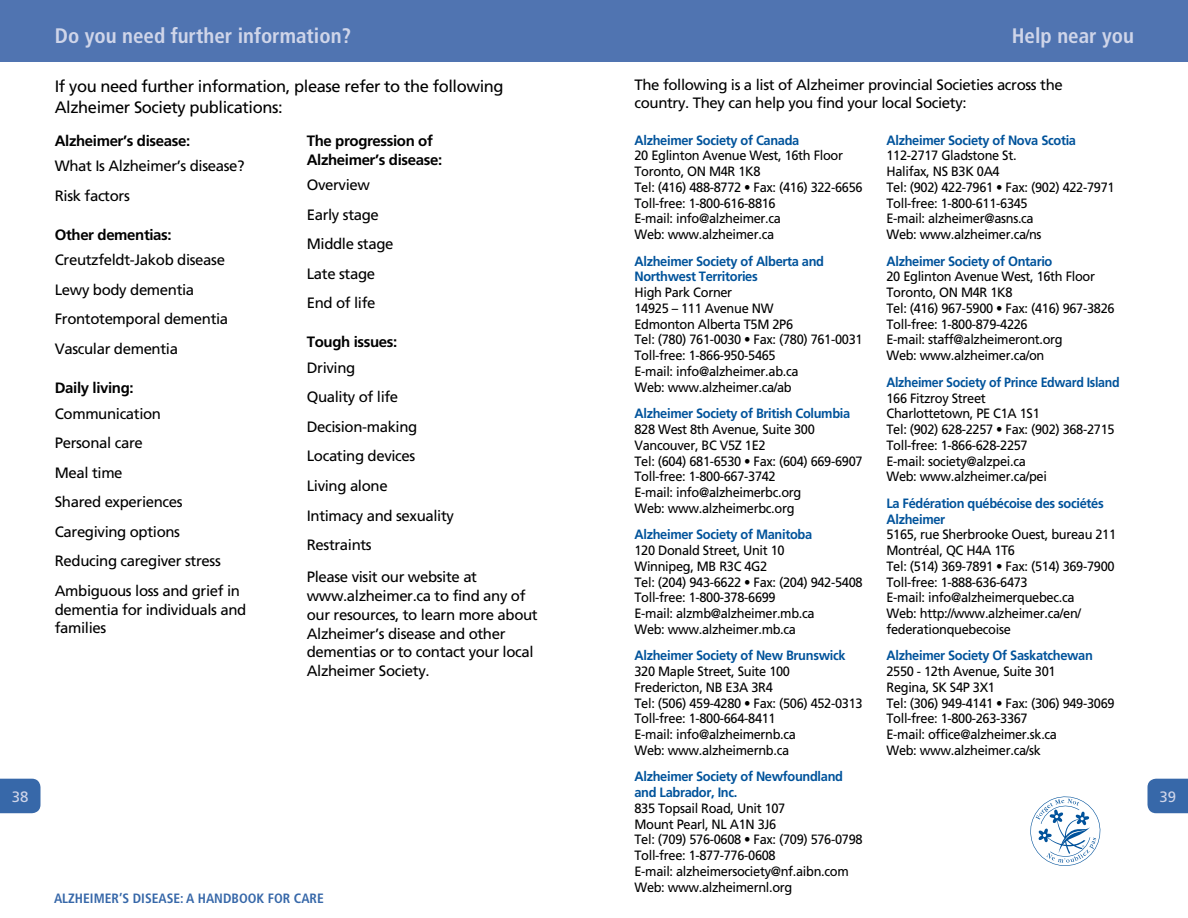
<style>
.page{position:relative;width:1188px;height:918px;background:#fff}
.page>*{position:absolute;margin:0;border:0;box-sizing:border-box;transform-origin:0 0}
.t1{font:700 condensed 21px "Frutiger";color:#cfd5e9}
.t2{font:16.5px/21px "Frutiger";letter-spacing:-.025em;color:#000}
.t3{font:15px/29.5px "Frutiger";letter-spacing:-.025em;color:#000}
.t4{font:700 15px/18.8px "Frutiger";letter-spacing:-.025em;color:#000}
.t5{font:15px "Frutiger";color:#cfd5e9}
.t6{font:13.5px/15.8px "Frutiger";letter-spacing:-.025em;color:#000;scale:.95 1}
.t7{font:700 13.5px/15.8px "Frutiger";letter-spacing:-.025em;color:#00539b;scale:.95 1}
.t8{font:700 13.5px "Frutiger";letter-spacing:-.025em;color:#00539b;scale:.92 1}
.t9{font:700 condensed 13.5px "Frutiger";color:#3768a9}
</style>
<div class="page">
<div style="left:0;top:0;width:594px;height:62px;background:#5074b1"></div>
<div style="left:594px;top:0;width:594px;height:62px;background:#5074b1"></div>
<svg style="left:0;top:779px;width:40px;height:34px"></svg>
<svg style="left:1148px;top:779px;width:40px;height:34px"></svg>
<svg style="left:1030px;top:796px;width:70px;height:70px"></svg>
<h1 class="t1" style="left:55px;top:27px;width:298px">Do you need further information?</h1>
<p class="t2" style="left:55px;top:77px;width:450px">If you need further information, please refer to the following<br>Alzheimer Society publications:</p>
<p class="t4" style="left:55px;top:132px;width:137px">Alzheimer’s disease:</p>
<p class="t3" style="left:55px;top:153px;width:191px">What Is Alzheimer’s disease?<br>Risk factors</p>
<p class="t4" style="left:55px;top:226px;width:118px">Other dementias:</p>
<p class="t3" style="left:55px;top:247px;width:175px">Creutzfeldt-Jakob disease<br>Lewy body dementia<br>Frontotemporal dementia<br>Vascular dementia</p>
<p class="t4" style="left:55px;top:380px;width:80px">Daily living:</p>
<p class="t3" style="left:55px;top:400px;width:187px">Communication<br>Personal care<br>Meal time<br>Shared experiences<br>Caregiving options<br>Reducing caregiver stress<br>Ambiguous loss and grief in</p>
<p class="t3" style="left:55px;top:601px;width:193px;line-height:18.8px">dementia for individuals and families</p>
<h1 class="t1" style="left:1012px;top:27px;width:124px">Help near you</h1>
<p class="t3" style="left:634px;top:77px;width:430px;line-height:18px">The following is a list of Alzheimer provincial Societies across the country. They can help you find your local Society:</p>
<p class="t7" style="left:634px;top:133px;width:175px">Alzheimer Society of Canada</p>
<p class="t6" style="left:635px;top:149px;width:242px">20 Eglinton Avenue West, 16th Floor<br>Toronto, ON M4R 1K8<br>Tel: (416) 488-8772 • Fax: (416) 322-6656<br>Toll-free: 1-800-616-8816<br>E-mail: info@alzheimer.ca<br>Web: www.alzheimer.ca</p>
<p class="t7" style="left:634px;top:254px;width:201px">Alzheimer Society of Alberta and<br>Northwest Territories</p>
<p class="t6" style="left:634px;top:286px;width:242px">High Park Corner<br>14925 – 111 Avenue NW<br>Edmonton Alberta T5M 2P6<br>Tel: (780) 761-0030 • Fax: (780) 761-0031<br>Toll-free: 1-866-950-5465<br>E-mail: info@alzheimer.ab.ca<br>Web: www.alzheimer.ca/ab</p>
<p class="t7" style="left:634px;top:407px;width:229px">Alzheimer Society of British Columbia</p>
<p class="t6" style="left:634px;top:422px;width:242px">828 West 8th Avenue, Suite 300<br>Vancouver, BC V5Z 1E2<br>Tel: (604) 681-6530 • Fax: (604) 669-6907<br>Toll-free: 1-800-667-3742<br>E-mail: info@alzheimerbc.org<br>Web: www.alzheimerbc.org</p>
<p class="t7" style="left:634px;top:528px;width:189px">Alzheimer Society of Manitoba</p>
<p class="t6" style="left:634px;top:544px;width:242px">120 Donald Street, Unit 10<br>Winnipeg, MB R3C 4G2<br>Tel: (204) 943-6622 • Fax: (204) 942-5408<br>Toll-free: 1-800-378-6699<br>E-mail: alzmb@alzheimer.mb.ca<br>Web: www.alzheimer.mb.ca</p>
<p class="t7" style="left:634px;top:649px;width:224px">Alzheimer Society of New Brunswick</p>
<p class="t6" style="left:635px;top:665px;width:242px">320 Maple Street, Suite 100<br>Fredericton, NB E3A 3R4<br>Tel: (506) 459-4280 • Fax: (506) 452-0313<br>Toll-free: 1-800-664-8411<br>E-mail: info@alzheimernb.ca<br>Web: www.alzheimernb.ca</p>
<p class="t7" style="left:634px;top:770px;width:221px">Alzheimer Society of Newfoundland and Labrador, Inc.</p>
<p class="t6" style="left:634px;top:801px;width:242px">835 Topsail Road, Unit 107<br>Mount Pearl, NL A1N 3J6<br>Tel: (709) 576-0608 • Fax: (709) 576-0798<br>Toll-free: 1-877-776-0608<br>E-mail: alzheimersociety@nf.aibn.com<br>Web: www.alzheimernl.org</p>
<p class="t7" style="left:886px;top:133px;width:201px">Alzheimer Society of Nova Scotia</p>
<p class="t6" style="left:887px;top:149px;width:242px">112-2717 Gladstone St.<br>Halifax, NS B3K 0A4<br>Tel: (902) 422-7961 • Fax: (902) 422-7971<br>Toll-free: 1-800-611-6345<br>E-mail: alzheimer@asns.ca<br>Web: www.alzheimer.ca/ns</p>
<p class="t7" style="left:886px;top:254px;width:176px">Alzheimer Society of Ontario</p>
<p class="t6" style="left:886px;top:270px;width:242px">20 Eglinton Avenue West, 16th Floor<br>Toronto, ON M4R 1K8<br>Tel: (416) 967-5900 • Fax: (416) 967-3826<br>Toll-free: 1-800-879-4226<br>E-mail: staff@alzheimeront.org<br>Web: www.alzheimer.ca/on</p>
<p class="t8" style="left:886px;top:376px;width:255px">Alzheimer Society of Prince Edward Island</p>
<p class="t6" style="left:886px;top:391px;width:242px">166 Fitzroy Street<br>Charlottetown, PE C1A 1S1<br>Tel: (902) 628-2257 • Fax: (902) 368-2715<br>Toll-free: 1-866-628-2257<br>E-mail: society@alzpei.ca<br>Web: www.alzheimer.ca/pei</p>
<p class="t7" style="left:886px;top:496px;width:230px">La Fédération québécoise des sociétés<br>Alzheimer</p>
<p class="t6" style="left:887px;top:528px;width:243px">5165, rue Sherbrooke Ouest, bureau 211<br>Montréal, QC H4A 1T6<br>Tel: (514) 369-7891 • Fax: (514) 369-7900<br>Toll-free: 1-888-636-6473<br>E-mail: info@alzheimerquebec.ca<br>Web: http://www.alzheimer.ca/en/ federationquebecoise</p>
<p class="t7" style="left:886px;top:649px;width:219px">Alzheimer Society Of Saskatchewan</p>
<p class="t6" style="left:886px;top:665px;width:242px">2550 - 12th Avenue, Suite 301<br>Regina, SK S4P 3X1<br>Tel: (306) 949-4141 • Fax: (306) 949-3069<br>Toll-free: 1-800-263-3367<br>E-mail: office@alzheimer.sk.ca<br>Web: www.alzheimer.ca/sk</p>
<p class="t4" style="left:307px;top:132px;width:137px">The progression of<br>Alzheimer’s disease:</p>
<p class="t3" style="left:307px;top:171px;width:88px">Overview<br>Early stage<br>Middle stage<br>Late stage<br>End of life</p>
<p class="t4" style="left:307px;top:334px;width:92px">Tough issues:</p>
<p class="t3" style="left:307px;top:354px;width:149px">Driving<br>Quality of life<br>Decision-making<br>Locating devices<br>Living alone<br>Intimacy and sexuality<br>Restraints</p>
<p class="t3" style="left:307px;top:569px;width:233px;line-height:18.8px">Please visit our website at www.alzheimer.ca to find any of our resources, to learn more about<br>Alzheimer’s disease and other dementias or to contact your local<br>Alzheimer Society.</p>
<p class="t5" style="left:12px;top:790px;width:18px">38</p>
<p class="t5" style="left:1159px;top:790px;width:18px">39</p>
<p class="t9" style="left:54px;top:891px;width:271px">ALZHEIMER’S DISEASE: A HANDBOOK FOR CARE</p>
</div>
